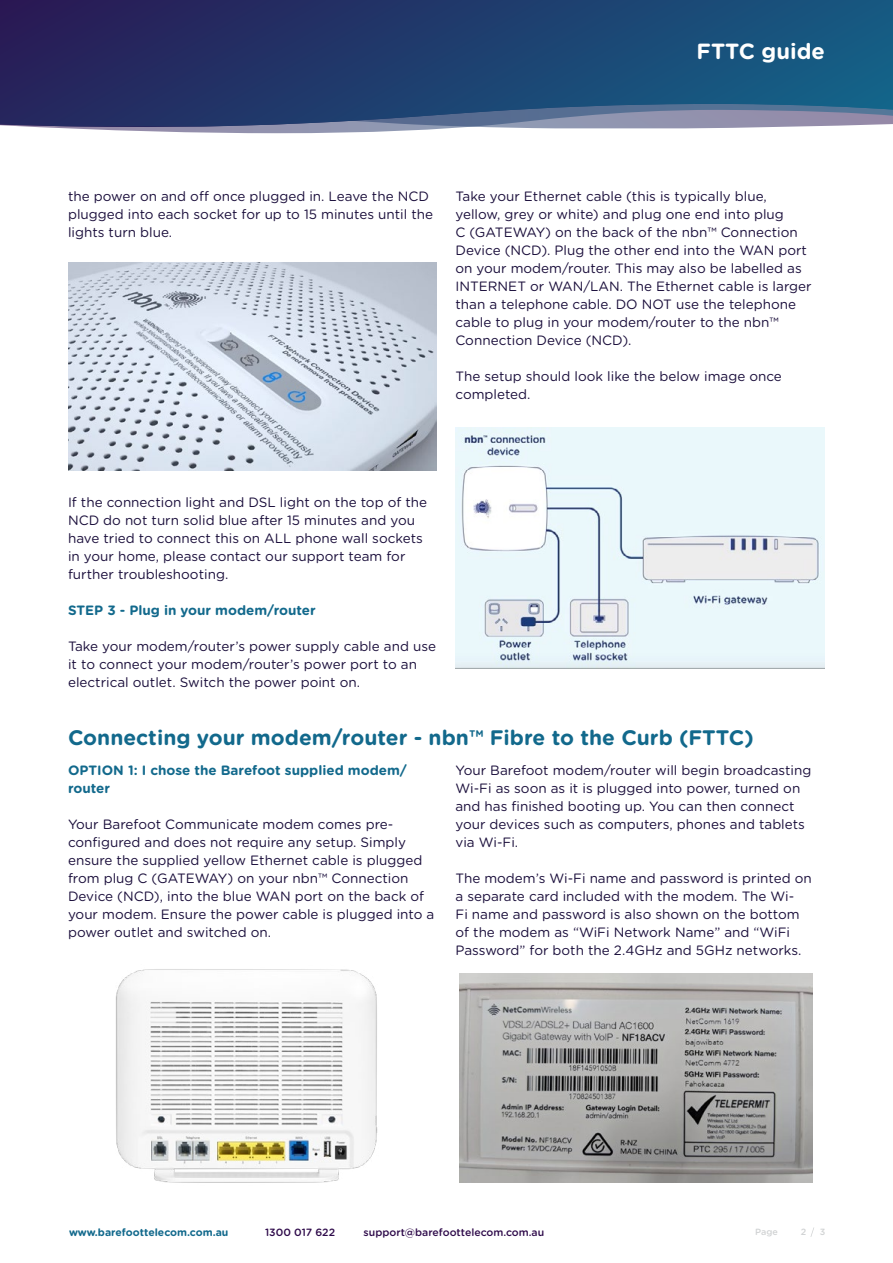
<style>
.page{position:relative;width:893px;height:1263px;background:#fff}
.page>*{position:absolute;margin:0;border:0;box-sizing:border-box;transform-origin:0 0}
.t1{font:700 21.9px "Gotham Rounded";color:#fff}
.t2{font:700 21px "Gotham Rounded";color:#12698c}
.t3{font:13.5px/18px "Gotham Rounded";color:#1a0e3b}
.t4{font:700 13.5px/18px "Gotham Rounded";color:#12698c}
.t5{font:500 10.5px "Gotham Rounded";color:#2e0a4a}
.t6{font:700 10.5px "Gotham Rounded";color:#12698c}
.t7{font:500 9px "Gotham Rounded";color:#d1d3d4}
</style>
<div class="page">
<svg style="left:810px;top:1227px;width:4px;height:10px"></svg>
<svg style="left:37px;top:127px;width:731px;height:6px"></svg>
<svg style="left:0;top:0;width:893px;height:127px;background:#274372"></svg>
<img style="left:68px;top:262px;width:369px;height:208px">
<img style="left:459px;top:973px;width:354px;height:210px">
<img style="left:116px;top:969px;width:262px;height:214px">
<img style="left:455px;top:428px;width:369px;height:240px">
<h1 class="t1" style="left:697px;top:35px;width:130px">FTTC guide</h1>
<p class="t3" style="left:68px;top:187px;width:367px">the power on and off once plugged in. Leave the NCD plugged into each socket for up to 15 minutes until the lights turn blue.</p>
<p class="t3" style="left:455px;top:187px;width:358px">Take your Ethernet cable (this is typically blue, yellow, grey or white) and plug one end into plug<br>C (GATEWAY) on the back of the nbn™ Connection Device (NCD). Plug the other end into the WAN port on your modem/router. This may also be labelled as INTERNET or WAN/LAN. The Ethernet cable is larger than a telephone cable. DO NOT use the telephone cable to plug in your modem/router to the nbn™ Connection Device (NCD).</p>
<p class="t3" style="left:455px;top:367px;width:328px">The setup should look like the below image once completed.</p>
<p class="t3" style="left:68px;top:493px;width:361px">If the connection light and DSL light on the top of the NCD do not turn solid blue after 15 minutes and you have tried to connect this on ALL phone wall sockets in your home, please contact our support team for further troubleshooting.</p>
<p class="t4" style="left:68px;top:601px;width:249px">STEP 3 - Plug in your modem/router</p>
<p class="t3" style="left:68px;top:637px;width:370px">Take your modem/router’s power supply cable and use it to connect your modem/router’s power port to an electrical outlet. Switch the power point on.</p>
<h2 class="t2" style="left:68px;top:722px;width:687px">Connecting your modem/router - nbn™ Fibre to the Curb (FTTC)</h2>
<p class="t4" style="left:68px;top:760px;width:341px">OPTION 1: I chose the Barefoot supplied modem/ router</p>
<p class="t3" style="left:68px;top:814px;width:368px">Your Barefoot Communicate modem comes pre&shy;configured and does not require any setup. Simply ensure the supplied yellow Ethernet cable is plugged from plug C (GATEWAY) on your nbn™ Connection Device (NCD), into the blue WAN port on the back of your modem. Ensure the power cable is plugged into a power outlet and switched on.</p>
<p class="t3" style="left:455px;top:760px;width:357px">Your Barefoot modem/router will begin broadcasting Wi-Fi as soon as it is plugged into power, turned on and has finished booting up. You can then connect your devices such as computers, phones and tablets via Wi-Fi.</p>
<p class="t3" style="left:455px;top:868px;width:358px">The modem’s Wi-Fi name and password is printed on a separate card included with the modem. The Wi-<br>Fi name and password is also shown on the bottom of the modem as “WiFi Network Name” and “WiFi Password” for both the 2.4GHz and 5GHz networks.</p>
<p class="t6" style="left:69px;top:1224px;width:161px">www.barefoottelecom.com.au</p>
<p class="t5" style="left:265px;top:1225px;width:72px">1300 017 622</p>
<p class="t5" style="left:364px;top:1225px;width:182px">support@barefoottelecom.com.au</p>
<p class="t7" style="left:755px;top:1225px;width:24px">Page</p>
<p class="t7" style="left:801px;top:1225px;width:7px">2</p>
<p class="t7" style="left:820px;top:1225px;width:7px">3</p>
</div>
